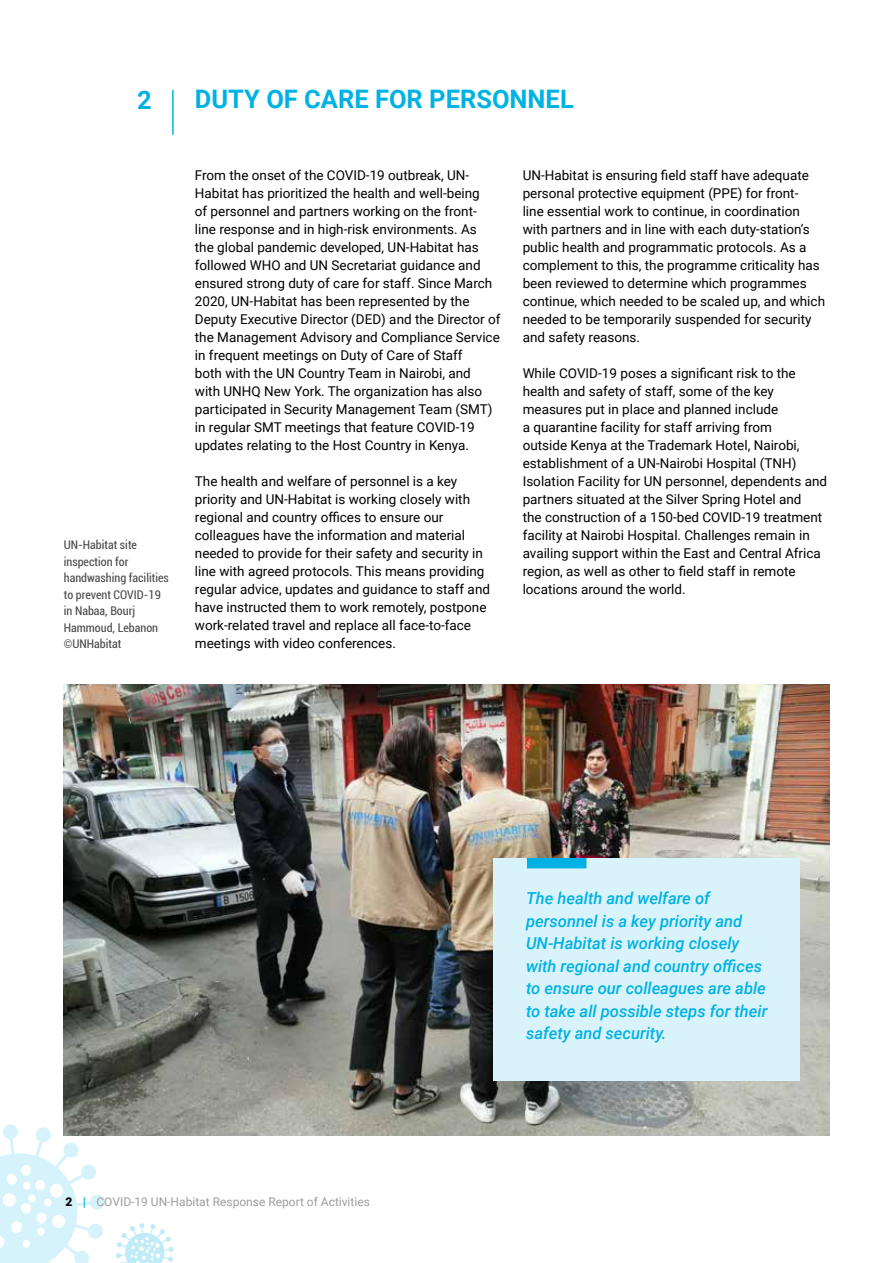
<style>
.page{position:relative;width:893px;height:1263px;background:#fff}
.page>*{position:absolute;margin:0;border:0;box-sizing:border-box;transform-origin:0 0}
.t1{font:700 25.5px "Roboto";color:#00b2e3}
.t2{font:italic 500 16.5px/22.5px "Roboto";color:#00b2e3}
.t3{font:13.5px/18px "Roboto";color:#000}
.t4{font:condensed 12px/16.5px "Roboto";color:#4a4a49}
.t5{font:12px "Roboto";color:#9d9d9c}
.s1{font-weight:900;color:#000}
.s2{font-stretch:condensed;color:#00b2e3}
</style>
<div class="page">
<svg style="left:0;top:1124px;width:105px;height:139px"></svg>
<svg style="left:116px;top:1223px;width:58px;height:40px"></svg>
<img style="left:64px;top:684px;width:765px;height:451px">
<div style="left:493px;top:858px;width:307px;height:222px;background:#d9f3fb"></div>
<div style="left:527px;top:858px;width:59px;height:10px;background:#00b2e3"></div>
<hr style="left:172px;top:90px;width:2px;height:45px;background:#00b2e3">
<h1 class="t1" style="left:137px;top:82px;width:16px">2</h1>
<p class="t4" style="left:64px;top:536px;width:107px">UN-Habitat site inspection for handwashing facilities to prevent COVID-19 in Nabaa, Bourj<br>Hammoud, Lebanon ©UNHabitat</p>
<h1 class="t1" style="left:195px;top:81px;width:380px">DUTY OF CARE FOR PERSONNEL</h1>
<p class="t3" style="left:195px;top:166px;width:307px">From the onset of the COVID-19 outbreak, UN-Habitat has prioritized the health and well-being<br>of personnel and partners working on the front&shy;line response and in high-risk environments. As<br>the global pandemic developed, UN-Habitat has followed WHO and UN Secretariat guidance and ensured strong duty of care for staff. Since March 2020, UN-Habitat has been represented by the Deputy Executive Director (DED) and the Director of the Management Advisory and Compliance Service in frequent meetings on Duty of Care of Staff<br>both with the UN Country Team in Nairobi, and<br>with UNHQ New York. The organization has also participated in Security Management Team (SMT) in regular SMT meetings that feature COVID-19 updates relating to the Host Country in Kenya.</p>
<p class="t3" style="left:195px;top:472px;width:297px">The health and welfare of personnel is a key priority and UN-Habitat is working closely with regional and country offices to ensure our colleagues have the information and material needed to provide for their safety and security in line with agreed protocols. This means providing regular advice, updates and guidance to staff and have instructed them to work remotely, postpone work-related travel and replace all face-to-face meetings with video conferences.</p>
<p class="t3" style="left:523px;top:166px;width:304px">UN-Habitat is ensuring field staff have adequate personal protective equipment (PPE) for front-<br>line essential work to continue, in coordination with partners and in line with each duty-station’s public health and programmatic protocols. As a complement to this, the programme criticality has been reviewed to determine which programmes continue, which needed to be scaled up, and which needed to be temporarily suspended for security and safety reasons.</p>
<p class="t3" style="left:523px;top:364px;width:306px">While COVID-19 poses a significant risk to the health and safety of staff, some of the key measures put in place and planned include<br>a quarantine facility for staff arriving from<br>outside Kenya at the Trademark Hotel, Nairobi, establishment of a UN-Nairobi Hospital (TNH)<br>Isolation Facility for UN personnel, dependents and partners situated at the Silver Spring Hotel and<br>the construction of a 150-bed COVID-19 treatment facility at Nairobi Hospital. Challenges remain in availing support within the East and Central Africa region, as well as other to field staff in remote locations around the world.</p>
<p class="t2" style="left:526px;top:886px;width:243px">The health and welfare of personnel is a key priority and<br>UN-Habitat is working closely with regional and country offices to ensure our colleagues are able to take all possible steps for their safety and security.</p>
<p class="t5" style="left:65px;top:1193px;width:306px"><span class="s1">2</span> <span class="s2">|</span> COVID-19 UN-Habitat Response Report of Activities</p>
</div>
